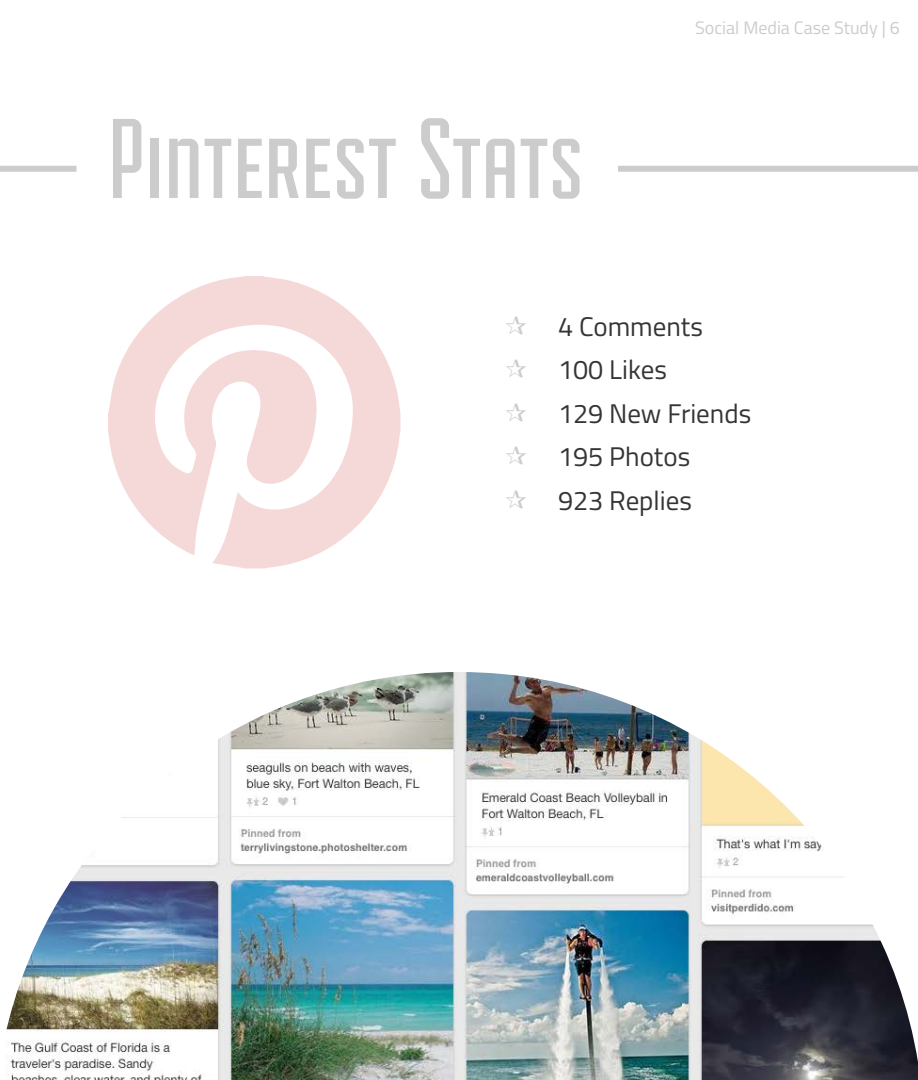
<style>
.page{position:relative;width:918px;height:1080px;background:#fff}
.page>*{position:absolute;margin:0;border:0;box-sizing:border-box;transform-origin:0 0}
.t1{font:120px "Fairview Small Caps";color:#ccc}
.t2{font:27px/43.5px "Titillium Web";color:#353535}
.t3{font:18px "Titillium Web";color:#ccc}
</style>
<div class="page">
<div style="left:618px;top:166px;width:300px;height:6px;background:#ccc"></div>
<div style="left:0;top:166px;width:76px;height:6px;background:#ccc"></div>
<svg style="left:108px;top:276px;width:292px;height:293px;fill:#f5d9d9"></svg>
<img style="left:6px;top:672px;width:912px;height:408px">
<h1 class="t1" style="left:108px;top:99px;width:477px">Pinterest Stats</h1>
<p class="t3" style="left:695px;top:14px;width:206px">Social Media Case Study | 6</p>
<p class="t2" style="left:558px;top:303px;width:195px">4 Comments<br>100 Likes<br>129 New Friends<br>195 Photos<br>923 Replies</p>
</div>
